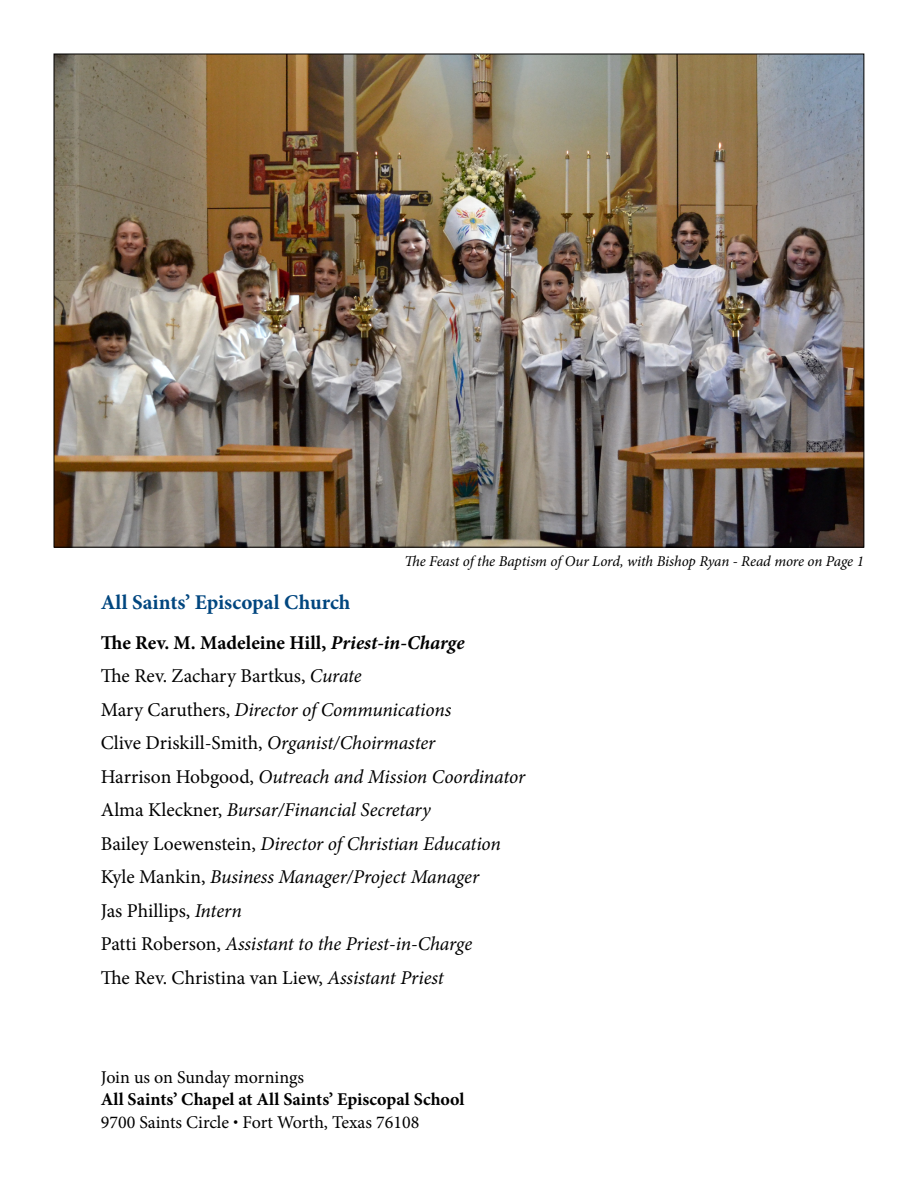
<style>
.page{position:relative;width:918px;height:1188px;background:#fff}
.page>*{position:absolute;margin:0;border:0;box-sizing:border-box;transform-origin:0 0}
.t1{font:700 21px "Minion Pro";color:#00467f}
.t2{font:italic 19.5px/33.5px "Minion Pro";letter-spacing:-.01em;color:#000}
.t3{font:700 18px/22.5px "Minion Pro";color:#000}
.t4{font:18px "Minion Pro";letter-spacing:-.005em;color:#000}
.t5{font:italic 15px "Minion Pro";letter-spacing:-.01em;color:#000}
.s1{font-weight:700;font-style:normal}
.s2{font-weight:700}
.s3{font-style:normal}
.s4{font-weight:400}
</style>
<div class="page">
<img style="left:56px;top:56px;width:806px;height:490px">
<p class="t1" style="left:101px;top:588px;width:251px">All Saints’ Episcopal Church</p>
<p class="t5" style="left:404px;top:551px;width:461px">The Feast of the Baptism of Our Lord, with Bishop Ryan - Read more on Page 1</p>
<p class="t2" style="left:101px;top:626px;width:426px"><span class="s1">The Rev. M. Madeleine Hill,</span> <span class="s2">Priest-in-Charge<br></span><span class="s3">The Rev. Zachary Bartkus,</span> Curate<br><span class="s3">Mary Caruthers,</span> Director of Communications<br><span class="s3">Clive Driskill-Smith,</span> Organist/Choirmaster<br><span class="s3">Harrison Hobgood,</span> Outreach and Mission Coordinator <span class="s3">Alma Kleckner,</span> Bursar/Financial Secretary<br><span class="s3">Bailey Loewenstein,</span> Director of Christian Education <span class="s3">Kyle Mankin,</span> Business Manager/Project Manager<br><span class="s3">Jas Phillips,</span> Intern<br><span class="s3">Patti Roberson,</span> Assistant to the Priest-in-Charge<br><span class="s3">The Rev. Christina van Liew,</span> Assistant Priest</p>
<p class="t4" style="left:101px;top:1065px;width:205px">Join us on Sunday mornings</p>
<p class="t3" style="left:101px;top:1088px;width:365px">All Saints’ Chapel at All Saints’ Episcopal School<br><span class="s4">9700 Saints Circle</span> <sup>•</sup> <span class="s4">Fort Worth, Texas 76108</span></p>
</div>
